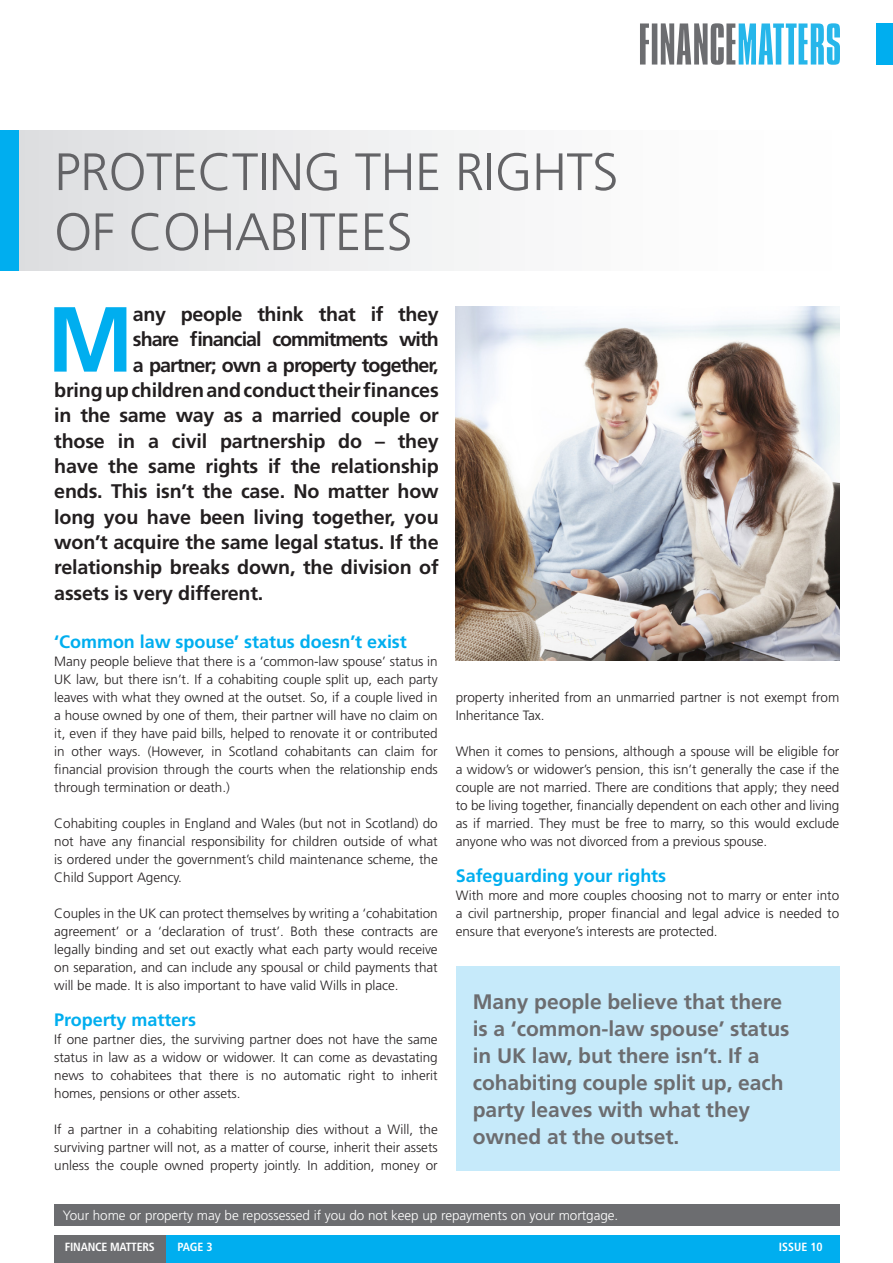
<style>
.page{position:relative;width:893px;height:1263px;background:#fff}
.page>*{position:absolute;margin:0;border:0;box-sizing:border-box;transform-origin:0 0}
.Larger_intro{font:700 92.25px "Frutiger";color:#00aeef}
.Heading_1{font:300 52.5px/60px "Frutiger";letter-spacing:-.01em;color:#636366}
.Pull_out___quote{font:700 21px/27px "Frutiger";letter-spacing:-.005em;color:#6c6d70}
.Larger_intro-2{font:700 19.65px "Frutiger";letter-spacing:-.01em;color:#231f20}
.Larger_intro-3{font:700 19.65px "Frutiger";letter-spacing:-.05em;color:#231f20}
.Heading_2{font:700 18px "Frutiger";letter-spacing:-.005em;color:#00aeef}
.Body_Text{font:300 13.5px/18px "Frutiger";letter-spacing:-.005em;color:#231f20;text-align:justify}
.Body_Text-2{font:300 13.5px "Frutiger";letter-spacing:-.005em;color:#fff}
.t1{font:700 condensed 11.85px "Frutiger";letter-spacing:-.02em;color:#fff}
</style>
<div class="page">
<div style="left:876px;top:23px;width:17px;height:42px;background:#00aeef"></div>
<svg style="left:640px;top:23px;width:200px;height:42px"></svg>
<div style="left:54px;top:1235px;width:112px;height:28px;background:#6c6d70"></div>
<div style="left:166px;top:1235px;width:673px;height:28px;background:#00aeef"></div>
<div style="left:0;top:130px;width:893px;height:141px;background:linear-gradient(to right,#dde0e2,#fff)"></div>
<div style="left:0;top:130px;width:18px;height:141px;background:#00aeef"></div>
<img style="left:456px;top:306px;width:383px;height:354px">
<div style="left:456px;top:966px;width:383px;height:204px;background:#c6eafa"></div>
<div style="left:54px;top:1204px;width:785px;height:21px;background:#6c6d70"></div>
<p class="Heading_1" style="left:54px;top:143px;width:566px">PROTECTING THE RIGHTS<br>OF COHABITEES</p>
<p class="Larger_intro" style="left:47px;top:285px;width:89px">M</p>
<p class="Larger_intro-2" style="left:133px;top:303px;width:307px">any people think that if they</p>
<p class="Larger_intro-3" style="left:133px;top:328px;width:307px">share financial commitments with</p>
<p class="Larger_intro-3" style="left:133px;top:353px;width:307px">a partner; own a property together,</p>
<p class="Larger_intro-2" style="left:54px;top:379px;width:386px">bring up children and conduct their finances</p>
<p class="Larger_intro-2" style="left:54px;top:404px;width:386px">in the same way as a married couple or</p>
<p class="Larger_intro-2" style="left:54px;top:429px;width:386px">those in a civil partnership do – they</p>
<p class="Larger_intro-2" style="left:54px;top:455px;width:386px">have the same rights if the relationship</p>
<p class="Larger_intro-2" style="left:54px;top:480px;width:386px">ends. This isn’t the case. No matter how</p>
<p class="Larger_intro-2" style="left:54px;top:505px;width:386px">long you have been living together, you</p>
<p class="Larger_intro-2" style="left:54px;top:530px;width:386px">won’t acquire the same legal status. If the</p>
<p class="Larger_intro-2" style="left:54px;top:556px;width:386px">relationship breaks down, the division of</p>
<p class="Larger_intro-2" style="left:54px;top:581px;width:211px">assets is very different.</p>
<p class="Heading_2" style="left:54px;top:631px;width:354px">‘Common law spouse’ status doesn’t exist</p>
<p class="Body_Text" style="left:54px;top:653px;width:385px">Many people believe that there is a ‘common-law spouse’ status in UK law, but there isn’t. If a cohabiting couple split up, each party leaves with what they owned at the outset. So, if a couple lived in a house owned by one of them, their partner will have no claim on it, even if they have paid bills, helped to renovate it or contributed in other ways. (However, in Scotland cohabitants can claim for financial provision through the courts when the relationship ends through termination or death.)</p>
<p class="Body_Text" style="left:54px;top:815px;width:385px">Cohabiting couples in England and Wales (but not in Scotland) do not have any financial responsibility for children outside of what is ordered under the government’s child maintenance scheme, the Child Support Agency.</p>
<p class="Body_Text" style="left:54px;top:905px;width:385px">Couples in the UK can protect themselves by writing a ‘cohabitation agreement’ or a ‘declaration of trust’. Both these contracts are legally binding and set out exactly what each party would receive on separation, and can include any spousal or child payments that will be made. It is also important to have valid Wills in place.</p>
<p class="Heading_2" style="left:54px;top:1009px;width:143px">Property matters</p>
<p class="Body_Text" style="left:54px;top:1031px;width:385px">If one partner dies, the surviving partner does not have the same status in law as a widow or widower. It can come as devastating news to cohabitees that there is no automatic right to inherit homes, pensions or other assets.</p>
<p class="Body_Text" style="left:54px;top:1121px;width:385px">If a partner in a cohabiting relationship dies without a Will, the surviving partner will not, as a matter of course, inherit their assets unless the couple owned property jointly. In addition, money or</p>
<p class="Body_Text" style="left:456px;top:689px;width:385px">property inherited from an unmarried partner is not exempt from<br>Inheritance Tax.</p>
<p class="Body_Text" style="left:456px;top:743px;width:385px">When it comes to pensions, although a spouse will be eligible for a widow’s or widower’s pension, this isn’t generally the case if the couple are not married. There are conditions that apply; they need to be living together, financially dependent on each other and living as if married. They must be free to marry, so this would exclude anyone who was not divorced from a previous spouse.</p>
<p class="Heading_2" style="left:456px;top:865px;width:212px">Safeguarding your rights</p>
<p class="Body_Text" style="left:456px;top:887px;width:385px">With more and more couples choosing not to marry or enter into a civil partnership, proper financial and legal advice is needed to ensure that everyone’s interests are protected.</p>
<p class="Pull_out___quote" style="left:473px;top:988px;width:318px">Many people believe that there is a ‘common-law spouse’ status in UK law, but there isn’t. If a cohabiting couple split up, each party leaves with what they owned at the outset.</p>
<p class="Body_Text-2" style="left:63px;top:1207px;width:557px">Your home or property may be repossessed if you do not keep up repayments on your mortgage.</p>
<p class="t1" style="left:65px;top:1239px;width:91px">FINANCE MATTERS</p>
<p class="t1" style="left:178px;top:1239px;width:37px">PAGE 3</p>
<p class="t1" style="left:779px;top:1239px;width:45px">ISSUE 10</p>
</div>
